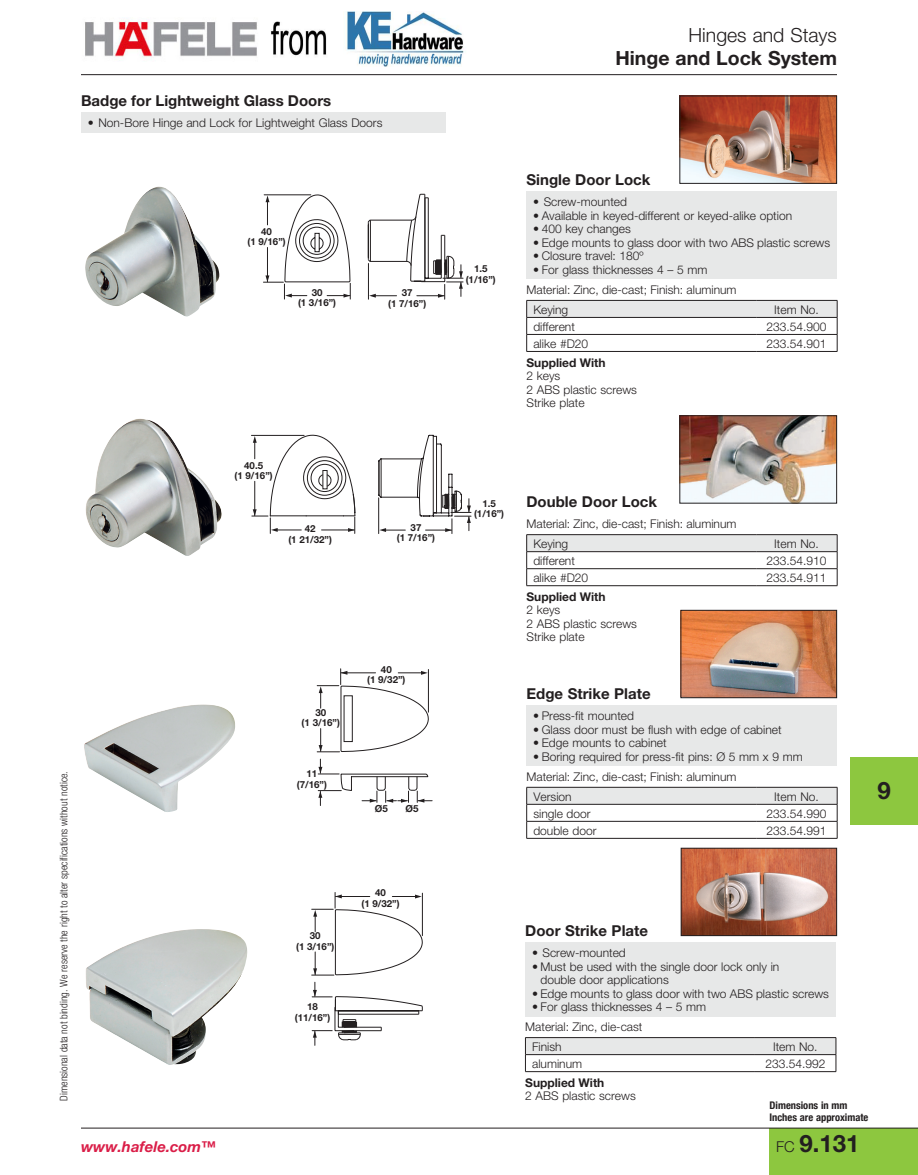
<style>
.page{position:relative;width:918px;height:1175px;background:#fff}
.page>*{position:absolute;margin:0;border:0;box-sizing:border-box;transform-origin:0 0}
.t1{font:700 24px "Helvetica Neue";color:#231f20}
.t2{font:700 19.5px "Helvetica Neue";color:#231f20}
.t3{font:300 19.5px "Helvetica Neue";color:#231f20}
.t4{font:700 15px "Helvetica Neue";color:#231f20}
.t5{font:italic 700 15px "Helvetica Neue";color:#da1e48}
.t6{font:300 12px/13.5px "Helvetica Neue";color:#231f20}
.t7{font:700 12px "Helvetica Neue";color:#231f20}
.t8{font:300 condensed 10.5px "Helvetica Neue";color:#231f20}
.t9{font:700 condensed 10.5px/12px "Helvetica Neue";color:#231f20}
.t10{font:700 9.75px/10.5px "Helvetica Neue";color:#231f20;text-align:center}
.s1{font-weight:300;font-size:15px}
</style>
<div class="page">
<div style="left:770px;top:1127px;width:148px;height:47px;background:#8dc73f"></div>
<hr style="left:81px;top:74px;width:756px;height:1px;background:#231f20">
<hr style="left:81px;top:1127px;width:837px;height:1px;background:#231f20">
<div style="left:850px;top:757px;width:68px;height:68px;background:#8dc73f"></div>
<div style="left:526px;top:191px;width:311px;height:88px;background:#e7e8e8"></div>
<svg style="left:526px;top:300px;width:312px;height:51px"></svg>
<hr style="left:526px;top:351px;width:230px;height:1px;background:#231f20">
<hr style="left:756px;top:351px;width:81px;height:1px;background:#231f20">
<svg style="left:526px;top:534px;width:312px;height:51px"></svg>
<hr style="left:526px;top:585px;width:230px;height:1px;background:#231f20">
<hr style="left:756px;top:585px;width:81px;height:1px;background:#231f20">
<div style="left:526px;top:705px;width:311px;height:61px;background:#e7e8e8"></div>
<svg style="left:526px;top:787px;width:312px;height:51px"></svg>
<hr style="left:526px;top:838px;width:230px;height:1px;background:#231f20">
<hr style="left:756px;top:838px;width:81px;height:1px;background:#231f20">
<div style="left:525px;top:942px;width:311px;height:74px;background:#e7e8e8"></div>
<svg style="left:525px;top:1037px;width:312px;height:34px"></svg>
<hr style="left:525px;top:1071px;width:230px;height:1px;background:#231f20">
<hr style="left:755px;top:1071px;width:81px;height:1px;background:#231f20">
<div style="left:81px;top:112px;width:365px;height:20px;background:#e7e8e8"></div>
<img style="left:86px;top:929px;width:162px;height:136px">
<img style="left:84px;top:704px;width:151px;height:108px">
<img style="left:85px;top:418px;width:137px;height:138px">
<hr style="left:251px;top:435px;width:53px;height:1px;background:#231f20">
<svg style="left:252px;top:435px;width:219px;height:98px"></svg>
<svg style="left:317px;top:668px;width:115px;height:137px"></svg>
<svg style="left:312px;top:892px;width:111px;height:83px"></svg>
<svg style="left:312px;top:982px;width:111px;height:63px"></svg>
<svg style="left:263px;top:194px;width:200px;height:105px"></svg>
<img style="left:85px;top:187px;width:135px;height:129px">
<img style="left:682px;top:417px;width:153px;height:84px">
<div style="left:680px;top:415px;width:157px;height:88px;border:1px solid #231f20"></div>
<img style="left:683px;top:612px;width:152px;height:84px">
<div style="left:681px;top:610px;width:156px;height:88px;border:1px solid #231f20"></div>
<img style="left:683px;top:850px;width:152px;height:83px">
<div style="left:681px;top:848px;width:156px;height:87px;border:1px solid #231f20"></div>
<img style="left:682px;top:98px;width:153px;height:83px">
<img style="left:271px;top:12px;width:195px;height:54px">
<img style="left:85px;top:18px;width:172px;height:40px">
<p class="t4" style="left:81px;top:92px;width:252px">Badge for Lightweight Glass Doors</p>
<p class="t6" style="left:88px;top:116px;width:296px">• Non-Bore Hinge and Lock for Lightweight Glass Doors</p>
<p class="t10" style="left:248px;top:226px;width:40px">40<br>(1 9/16”)</p>
<p class="t10" style="left:298px;top:287px;width:40px">30<br>(1 3/16”)</p>
<p class="t10" style="left:388px;top:287px;width:40px">37<br>(1 7/16”)</p>
<p class="t10" style="left:235px;top:460px;width:40px">40.5<br>(1 9/16”)</p>
<p class="t10" style="left:288px;top:523px;width:45px">42<br>(1 21/32”)</p>
<p class="t10" style="left:397px;top:522px;width:40px">37<br>(1 7/16”)</p>
<p class="t10" style="left:367px;top:664px;width:40px">40<br>(1 9/32”)</p>
<h2 class="t3" style="left:689px;top:24px;width:150px">Hinges and Stays</h2>
<h2 class="t2" style="left:615px;top:46px;width:223px">Hinge and Lock System</h2>
<p class="t10" style="left:466px;top:263px;width:32px">1.5 (1/16”)</p>
<p class="t4" style="left:526px;top:171px;width:125px">Single Door Lock</p>
<p class="t6" style="left:533px;top:195px;width:95px">• Screw-mounted</p>
<p class="t6" style="left:533px;top:208px;width:260px">• Available in keyed-different or keyed-alike option</p>
<p class="t6" style="left:533px;top:222px;width:99px">• 400 key changes</p>
<p class="t6" style="left:533px;top:235px;width:299px">• Edge mounts to glass door with two ABS plastic screws</p>
<p class="t6" style="left:533px;top:249px;width:112px">• Closure travel: 180º</p>
<p class="t6" style="left:533px;top:262px;width:176px">• For glass thicknesses 4 – 5 mm</p>
<p class="t6" style="left:527px;top:283px;width:212px">Material: Zinc, die-cast; Finish: aluminum</p>
<p class="t6" style="left:533px;top:302px;width:36px">Keying</p>
<p class="t6" style="left:774px;top:302px;width:46px">Item No.</p>
<p class="t6" style="left:533px;top:319px;width:43px">different</p>
<p class="t6" style="left:767px;top:319px;width:62px">233.54.900</p>
<p class="t6" style="left:533px;top:336px;width:56px">alike #D20</p>
<p class="t6" style="left:767px;top:336px;width:62px">233.54.901</p>
<p class="t7" style="left:527px;top:355px;width:81px">Supplied With</p>
<p class="t6" style="left:527px;top:369px;width:112px">2 keys<br>2 ABS plastic screws<br>Strike plate</p>
<p class="t10" style="left:474px;top:498px;width:32px">1.5 (1/16”)</p>
<p class="t4" style="left:526px;top:493px;width:132px">Double Door Lock</p>
<p class="t6" style="left:533px;top:514px;width:205px;line-height:19.5px;text-indent:-7px">Material: Zinc, die-cast; Finish: aluminum<br>Keying</p>
<p class="t6" style="left:774px;top:536px;width:46px">Item No.</p>
<p class="t6" style="left:533px;top:553px;width:43px">different</p>
<p class="t6" style="left:767px;top:553px;width:62px">233.54.910</p>
<p class="t6" style="left:533px;top:570px;width:56px">alike #D20</p>
<p class="t6" style="left:767px;top:570px;width:62px">233.54.911</p>
<p class="t7" style="left:527px;top:589px;width:81px">Supplied With</p>
<p class="t6" style="left:527px;top:603px;width:112px">2 keys<br>2 ABS plastic screws<br>Strike plate</p>
<p class="t4" style="left:526px;top:684px;width:126px">Edge Strike Plate</p>
<p class="t6" style="left:533px;top:709px;width:102px">• Press-fit mounted</p>
<p class="t6" style="left:533px;top:722px;width:250px">• Glass door must be flush with edge of cabinet</p>
<p class="t6" style="left:533px;top:736px;width:135px">• Edge mounts to cabinet</p>
<p class="t6" style="left:533px;top:749px;width:271px">• Boring required for press-fit pins: Ø 5 mm x 9 mm</p>
<p class="t6" style="left:527px;top:769px;width:212px">Material: Zinc, die-cast; Finish: aluminum</p>
<p class="t6" style="left:533px;top:789px;width:40px">Version</p>
<p class="t6" style="left:774px;top:789px;width:46px">Item No.</p>
<p class="t6" style="left:533px;top:806px;width:59px">single door</p>
<p class="t6" style="left:767px;top:806px;width:62px">233.54.990</p>
<p class="t6" style="left:533px;top:823px;width:65px">double door</p>
<p class="t6" style="left:767px;top:823px;width:62px">233.54.991</p>
<p class="t10" style="left:302px;top:707px;width:40px">30<br>(1 3/16”)</p>
<p class="t10" style="left:297px;top:768px;width:32px">11 (7/16”)</p>
<p class="t8" style="left:58px;top:1100px;width:331px;rotate:-90deg">Dimensional data not binding. We reserve the right to alter specifications without notice.</p>
<h1 class="t1" style="left:878px;top:775px;width:15px">9</h1>
<p class="t10" style="left:375px;top:803px;width:15px">Ø5</p>
<p class="t10" style="left:406px;top:803px;width:15px">Ø5</p>
<p class="t10" style="left:361px;top:887px;width:40px">40<br>(1 9/32”)</p>
<p class="t4" style="left:525px;top:921px;width:124px">Door Strike Plate</p>
<p class="t6" style="left:532px;top:945px;width:95px">• Screw-mounted</p>
<p class="t6" style="left:541px;top:959px;width:240px;text-indent:-9px">• Must be used with the single door lock only in double door applications</p>
<p class="t6" style="left:532px;top:986px;width:299px">• Edge mounts to glass door with two ABS plastic screws</p>
<p class="t6" style="left:532px;top:999px;width:176px">• For glass thicknesses 4 – 5 mm</p>
<p class="t6" style="left:525px;top:1020px;width:119px">Material: Zinc, die-cast</p>
<p class="t6" style="left:532px;top:1039px;width:31px">Finish</p>
<p class="t6" style="left:773px;top:1039px;width:46px">Item No.</p>
<p class="t6" style="left:532px;top:1056px;width:51px">aluminum</p>
<p class="t6" style="left:765px;top:1056px;width:62px">233.54.992</p>
<p class="t7" style="left:525px;top:1075px;width:81px">Supplied With</p>
<p class="t6" style="left:525px;top:1089px;width:112px">2 ABS plastic screws</p>
<p class="t10" style="left:296px;top:930px;width:40px">30<br>(1 3/16”)</p>
<p class="t10" style="left:295px;top:1001px;width:37px">18 (11/16”)</p>
<p class="t9" style="left:770px;top:1098px;width:100px">Dimensions in mm<br>Inches are approximate</p>
<p class="t5" style="left:81px;top:1137px;width:136px">www.hafele.com™</p>
<h1 class="t1" style="left:776px;top:1128px;width:85px"><span class="s1">FC</span> 9.131</h1>
</div>
